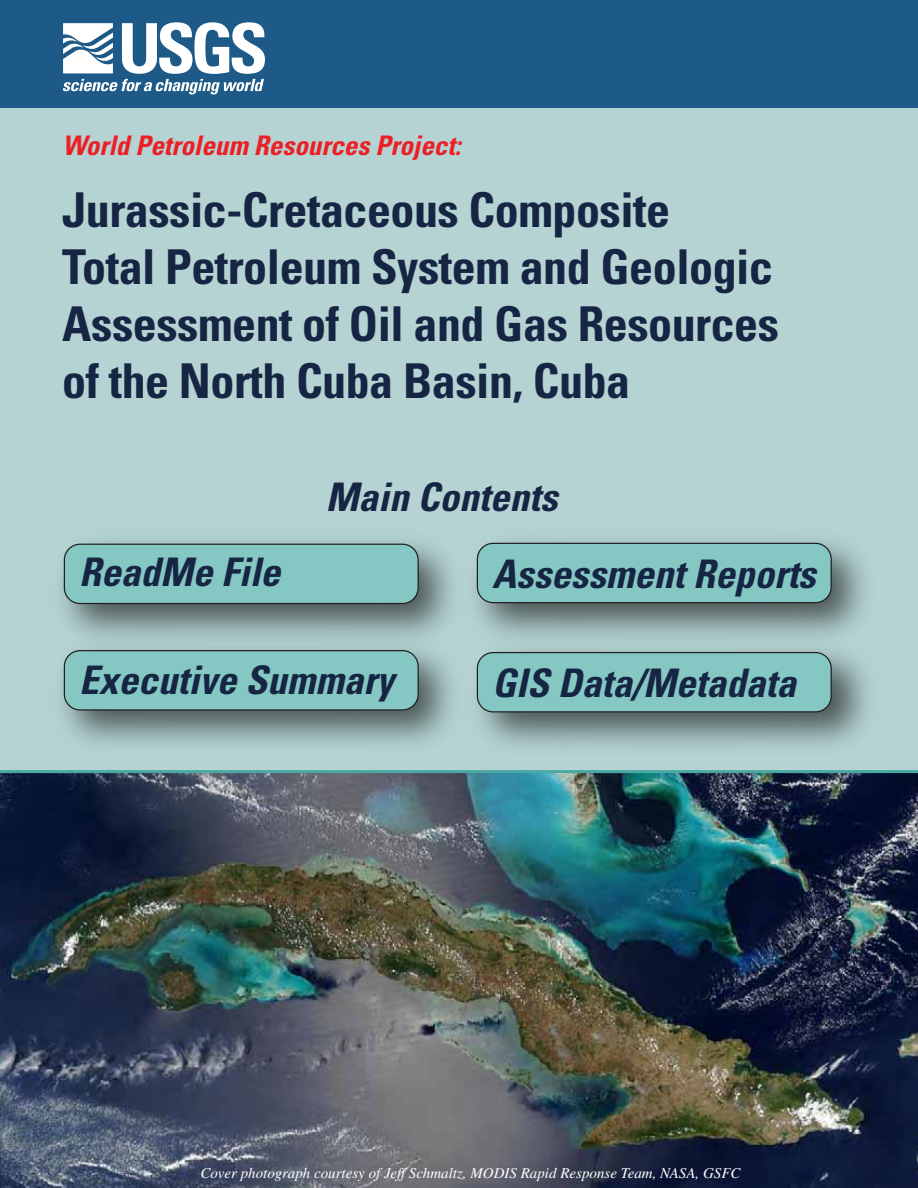
<style>
.page{position:relative;width:918px;height:1188px;background:#fff}
.page>*{position:absolute;margin:0;border:0;box-sizing:border-box;transform-origin:0 0}
.t1{font:700 condensed 48px/57px "Univers";letter-spacing:-.01em;color:#162543}
.t2{font:italic 700 condensed 39.3px "Univers";color:#162543}
.t3{font:italic 700 condensed 27px "Univers";color:#ed1f26}
.t4{font:italic 15px "Times";color:#fff}
</style>
<div class="page">
<div style="left:0;top:102px;width:918px;height:680px;background:#b4d3d2"></div>
<img style="left:0;top:773px;width:918px;height:415px">
<hr style="left:0;top:770px;width:918px;height:3px;background:#4aa8a3">
<div style="left:0;top:0;width:918px;height:108px;background:#1e5a88"></div>
<svg style="left:63px;top:22px;width:202px;height:72px"></svg>
<img style="left:62px;top:541px;width:390px;height:86px">
<div style="left:64px;top:544px;width:354px;height:60px;background:#85c7c2;border-radius:16px"></div>
<div style="left:64px;top:544px;width:355px;height:60px;border:1px solid #201d1e;border-radius:16px"></div>
<img style="left:62px;top:627px;width:390px;height:118px">
<div style="left:64px;top:651px;width:354px;height:59px;background:#85c7c2;border-radius:16px"></div>
<div style="left:64px;top:650px;width:355px;height:61px;border:1px solid #201d1e;border-radius:16px"></div>
<img style="left:475px;top:540px;width:390px;height:89px">
<div style="left:477px;top:543px;width:354px;height:60px;background:#85c7c2;border-radius:16px"></div>
<div style="left:477px;top:543px;width:355px;height:60px;border:1px solid #201d1e;border-radius:16px"></div>
<img style="left:476px;top:629px;width:392px;height:118px">
<div style="left:477px;top:653px;width:354px;height:59px;background:#85c7c2;border-radius:16px"></div>
<div style="left:477px;top:652px;width:355px;height:60px;border:1px solid #201d1e;border-radius:16px"></div>
<p class="t3" style="left:63px;top:129px;width:400px">World Petroleum Resources Project:</p>
<p class="t1" style="left:62px;top:181px;width:718px">Jurassic-Cretaceous Composite<br>Total Petroleum System and Geologic Assessment of Oil and Gas Resources of the North Cuba Basin, Cuba</p>
<p class="t2" style="left:79px;top:548px;width:203px">ReadMe File</p>
<p class="t2" style="left:326px;top:473px;width:233px">Main Contents</p>
<p class="t2" style="left:492px;top:550px;width:325px">Assessment Reports</p>
<p class="t2" style="left:79px;top:656px;width:316px">Executive Summary</p>
<p class="t2" style="left:492px;top:659px;width:306px">GIS Data/Metadata</p>
<p class="t4" style="left:201px;top:1165px;width:542px">Cover photograph courtesy of Jeff Schmaltz, MODIS Rapid Response Team, NASA, GSFC</p>
</div>
